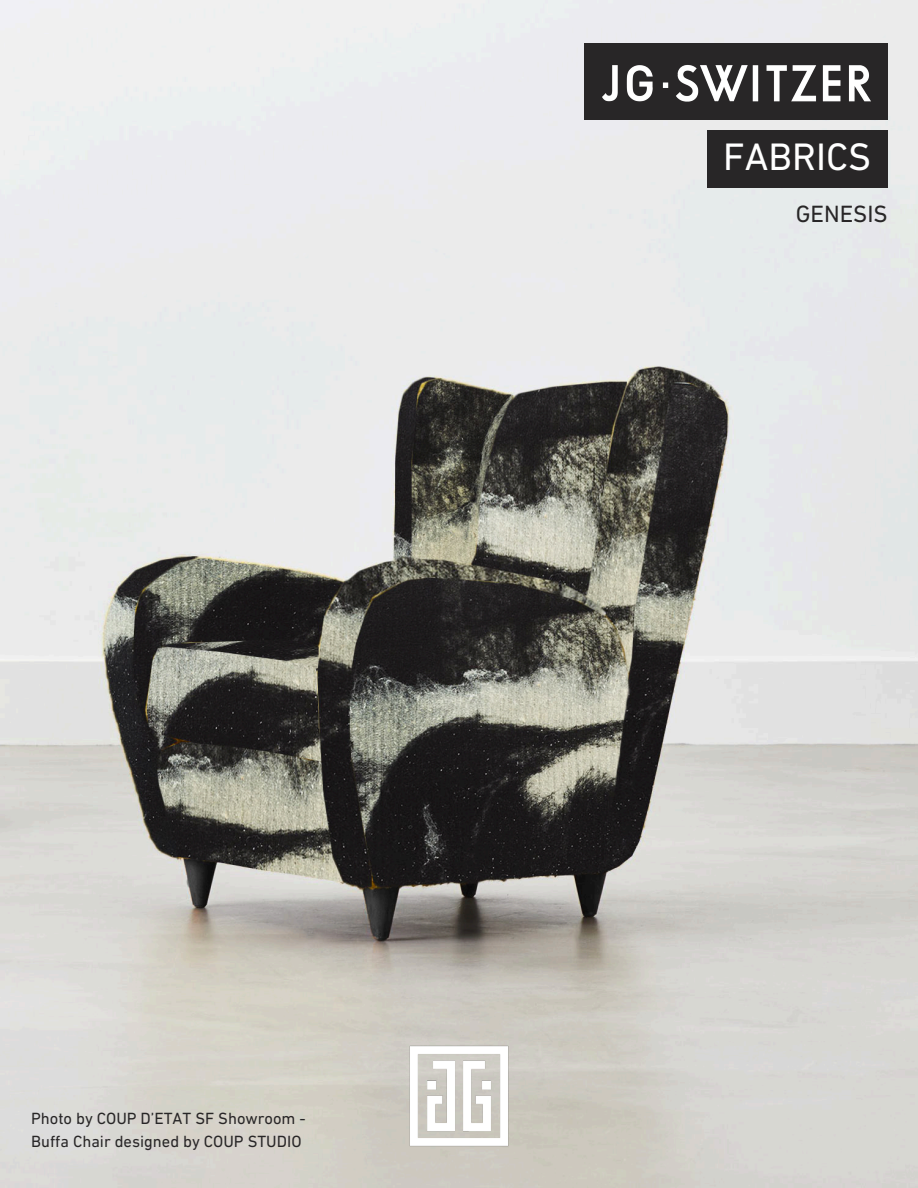
<style>
.page{position:relative;width:918px;height:1188px;background:#fff}
.page>*{position:absolute;margin:0;border:0;box-sizing:border-box;transform-origin:0 0}
.t1{font:39px "DIN Next LT Pro";color:#fff}
.t2{font:24px "DIN Next LT Pro";color:#282627}
.t3{font:16.5px/22.5px "DIN Next LT Pro";color:#282627}
</style>
<div class="page">
<img style="left:0;top:0;width:918px;height:1188px">
<img style="left:402px;top:1039px;width:114px;height:114px">
<img style="left:584px;top:0;width:304px;height:167px">
<div style="left:707px;top:130px;width:181px;height:57px;background:#282627"></div>
<p class="t3" style="left:31px;top:1109px;width:276px">Photo by COUP D’ETAT SF Showroom -<br>Buffa Chair designed by COUP STUDIO</p>
<h2 class="t1" style="left:723px;top:141px;width:149px">FABRICS</h2>
<p class="t2" style="left:796px;top:204px;width:93px">GENESIS</p>
</div>
